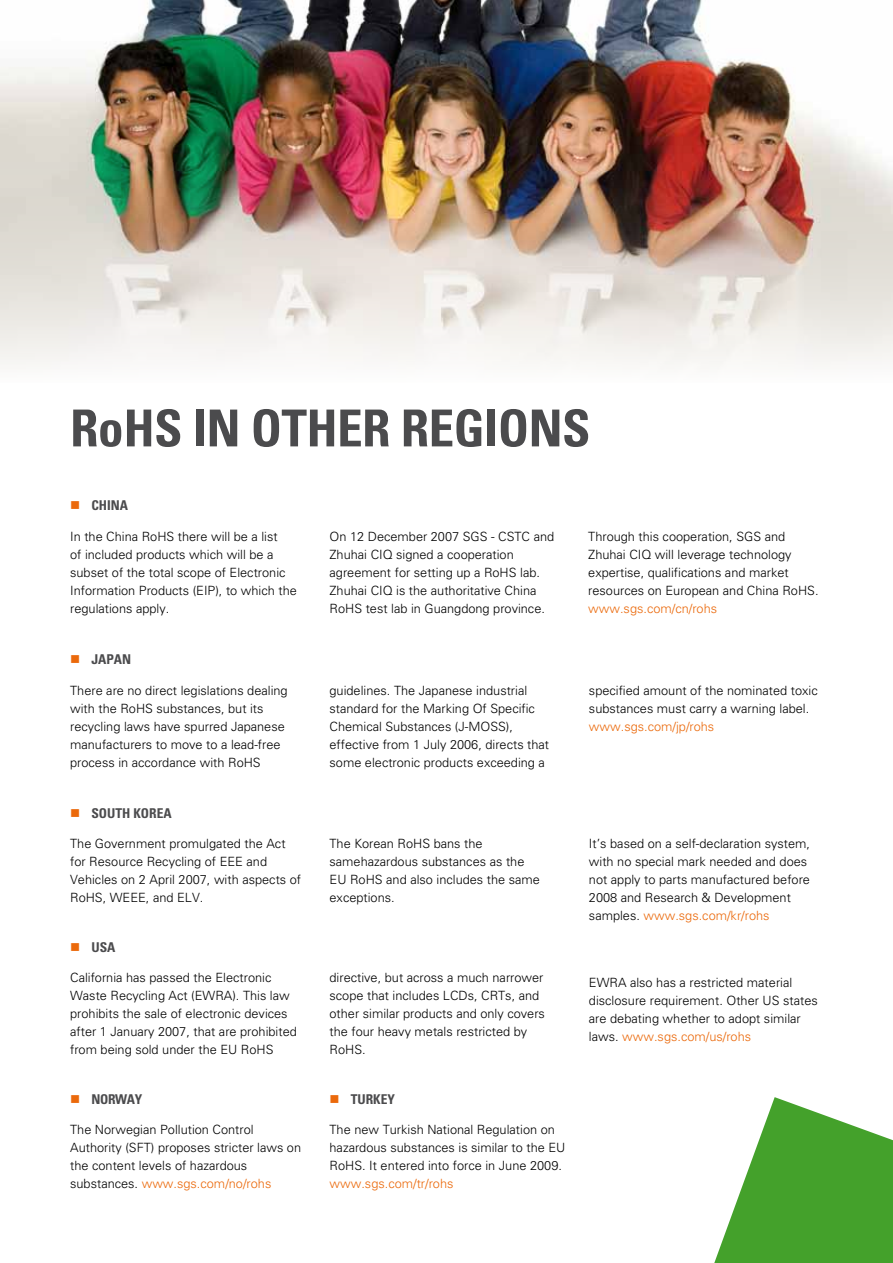
<style>
.page{position:relative;width:893px;height:1263px;background:#fff}
.page>*{position:absolute;margin:0;border:0;box-sizing:border-box;transform-origin:0 0}
.t1{font:700 condensed 51px "Univers";letter-spacing:-.01em;color:#4b4b4d}
.t2{font:700 condensed 13.5px "Univers";color:#4b4b4d}
.t3{font:300 12.75px/18px "Univers";color:#000}
.t4{font:300 12.75px "Univers";color:#eb690b}
.s1{color:#eb690b}
</style>
<div class="page">
<img style="left:0;top:0;width:893px;height:365px">
<svg style="left:714px;top:1097px;width:179px;height:166px"></svg>
<h1 class="t1" style="left:70px;top:397px;width:522px">ROHS IN OTHER REGIONS</h1>
<p class="t2" style="left:91px;top:497px;width:38px">CHINA</p>
<p class="t3" style="left:70px;top:527px;width:228px">In the China RoHS there will be a list<br>of included products which will be a subset of the total scope of Electronic Information Products (EIP), to which the regulations apply.</p>
<p class="t3" style="left:330px;top:527px;width:226px">On 12 December 2007 SGS - CSTC and Zhuhai CIQ signed a cooperation agreement for setting up a RoHS lab.<br>Zhuhai CIQ is the authoritative China RoHS test lab in Guangdong province.</p>
<p class="t2" style="left:91px;top:651px;width:41px">JAPAN</p>
<p class="t3" style="left:70px;top:681px;width:219px">There are no direct legislations dealing with the RoHS substances, but its recycling laws have spurred Japanese manufacturers to move to a lead-free process in accordance with RoHS</p>
<p class="t3" style="left:330px;top:681px;width:221px">guidelines. The Japanese industrial standard for the Marking Of Specific Chemical Substances (J-MOSS), effective from 1 July 2006, directs that some electronic products exceeding a</p>
<p class="t3" style="left:588px;top:527px;width:232px">Through this cooperation, SGS and Zhuhai CIQ will leverage technology expertise, qualifications and market resources on European and China RoHS.</p>
<p class="t4" style="left:588px;top:601px;width:130px">www.sgs.com/cn/rohs</p>
<p class="t3" style="left:589px;top:681px;width:230px">specified amount of the nominated toxic substances must carry a warning label.</p>
<p class="t4" style="left:589px;top:719px;width:127px">www.sgs.com/jp/rohs</p>
<p class="t2" style="left:91px;top:805px;width:82px">SOUTH KOREA</p>
<p class="t3" style="left:70px;top:835px;width:232px">The Government promulgated the Act for Resource Recycling of EEE and<br>Vehicles on 2 April 2007, with aspects of<br>RoHS, WEEE, and ELV.</p>
<p class="t3" style="left:330px;top:835px;width:212px">The Korean RoHS bans the samehazardous substances as the<br>EU RoHS and also includes the same exceptions.</p>
<p class="t3" style="left:589px;top:835px;width:223px">It’s based on a self-declaration system, with no special mark needed and does not apply to parts manufactured before 2008 and Research &amp; Development samples. <span class="s1">www.sgs.com/kr/rohs</span></p>
<p class="t2" style="left:91px;top:939px;width:9px">USA</p>
<p class="t3" style="left:70px;top:968px;width:228px">California has passed the Electronic Waste Recycling Act (EWRA). This law prohibits the sale of electronic devices after 1 January 2007, that are prohibited from being sold under the EU RoHS</p>
<p class="t3" style="left:330px;top:968px;width:217px">directive, but across a much narrower scope that includes LCDs, CRTs, and other similar products and only covers the four heavy metals restricted by<br>RoHS.</p>
<p class="t2" style="left:91px;top:1091px;width:52px">NORWAY</p>
<p class="t3" style="left:70px;top:1120px;width:232px">The Norwegian Pollution Control Authority (SFT) proposes stricter laws on the content levels of hazardous substances. <span class="s1">www.sgs.com/no/rohs</span></p>
<p class="t3" style="left:589px;top:973px;width:230px">EWRA also has a restricted material disclosure requirement. Other US states are debating whether to adopt similar laws. <span class="s1">www.sgs.com/us/rohs</span></p>
<p class="t2" style="left:351px;top:1091px;width:46px">TURKEY</p>
<p class="t3" style="left:330px;top:1120px;width:237px">The new Turkish National Regulation on hazardous substances is similar to the EU<br>RoHS. It entered into force in June 2009.</p>
<p class="t4" style="left:330px;top:1175px;width:125px">www.sgs.com/tr/rohs</p>
</div>
